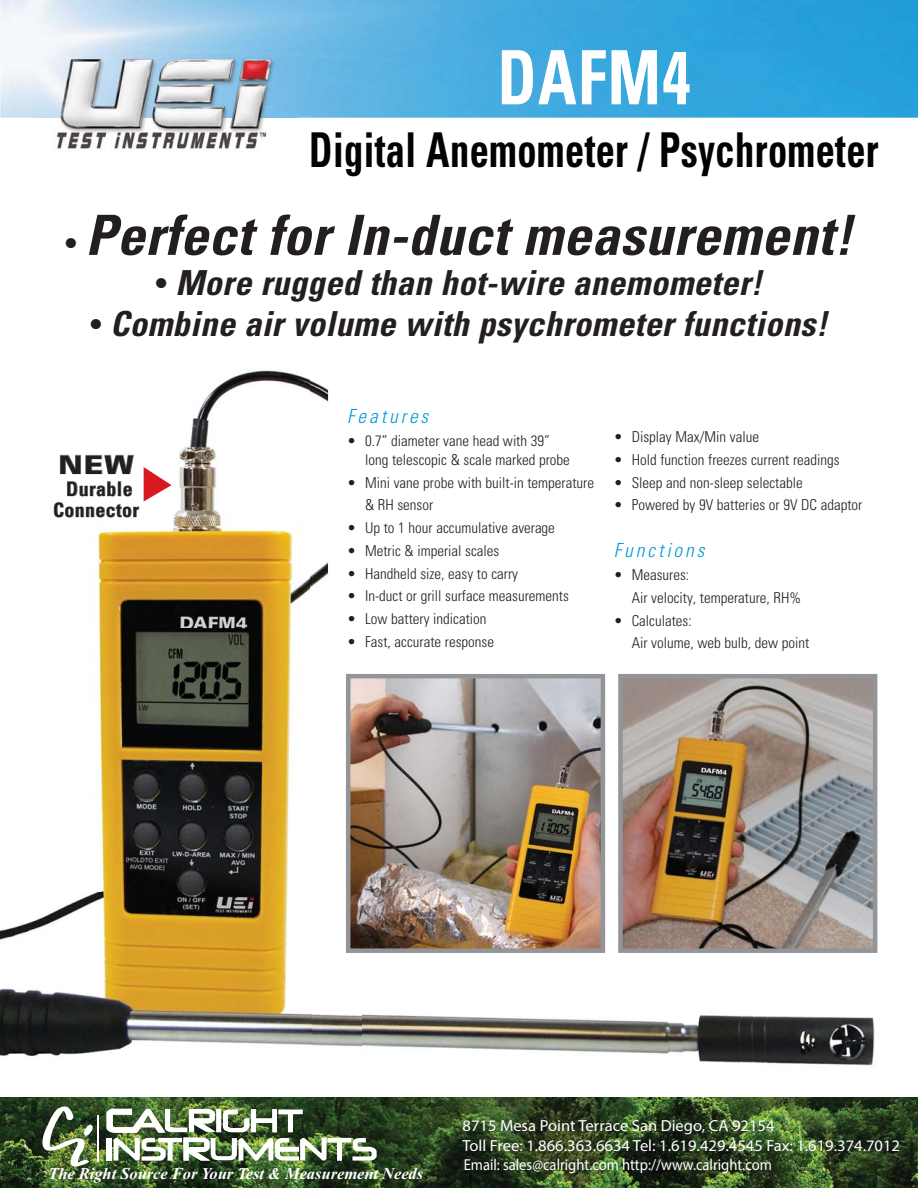
<style>
.page{position:relative;width:918px;height:1188px;background:#fff}
.page>*{position:absolute;margin:0;border:0;box-sizing:border-box;transform-origin:0 0}
.t1{font:700 condensed 75px "Univers LT Std";letter-spacing:.02em;color:#fff;scale:.85 1}
.t2{font:italic 700 condensed 55.5px "Univers LT Std";letter-spacing:.01em;color:#231f20}
.t3{font:700 condensed 48px "Univers LT Std";letter-spacing:.01em;color:#010202;scale:.8 1}
.t4{font:italic 700 condensed 34.5px "Univers LT Std";letter-spacing:.01em;color:#231f20}
.t5{font:900 25.65px "Univers LT Std";color:#231f20;scale:1.14 1}
.t6{font:700 condensed 19.8px/21px "Univers LT Std";letter-spacing:.02em;color:#231f20;text-align:center}
.t7{font:italic 300 condensed 19.5px "Univers LT Std";letter-spacing:.15em;color:#049bd7}
.t8{font:italic 700 16.35px "Times New Roman";color:#fff}
.t9{font:700 16.05px/19.4px "Helvetica Neue";color:#fff}
.t10{font:700 15.9px "Helvetica Neue";color:#fff;scale:.92 1}
.t11{font:300 condensed 15px/22.8px "Univers LT Std";color:#231f20}
.s1{font-weight:400;font-style:normal;font-size:33px}
</style>
<div class="page">
<img style="left:363px;top:674px;width:242px;height:279px">
<img style="left:618px;top:674px;width:259px;height:279px">
<img style="left:0;top:370px;width:363px;height:686px">
<img style="left:363px;top:1014px;width:512px;height:52px">
<svg style="left:54px;top:455px;width:118px;height:63px"></svg>
<img style="left:0;top:0;width:918px;height:118px">
<img style="left:36px;top:50px;width:260px;height:99px">
<img style="left:0;top:1097px;width:918px;height:91px">
<svg style="left:462px;top:1160px;width:4px;height:3px"></svg>
<img style="left:39px;top:1105px;width:55px;height:66px">
<hr style="left:97px;top:1115px;width:1px;height:46px;background:#fff">
<img style="left:106px;top:1109px;width:271px;height:53px">
<h1 class="t1" style="left:498px;top:35px;width:228px">DAFM4</h1>
<h3 class="t3" style="left:309px;top:123px;width:713px">Digital Anemometer / Psychrometer</h3>
<h2 class="t2" style="left:66px;top:212px;width:788px"><span class="s1">•</span> Perfect for In-duct measurement!</h2>
<h3 class="t4" style="left:156px;top:269px;width:608px"><span class="s1">•</span> More rugged than hot-wire anemometer!</h3>
<h3 class="t4" style="left:91px;top:309px;width:738px"><span class="s1">•</span> Combine air volume with psychrometer functions!</h3>
<h3 class="t5" style="left:58px;top:450px;width:68px">NEW</h3>
<h3 class="t6" style="left:53px;top:479px;width:87px">Durable<br>Connector</h3>
<h3 class="t7" style="left:347px;top:405px;width:83px">Features</h3>
<p class="t11" style="left:365px;top:431px;width:206px;line-height:19.5px;text-indent:-18px">• 0.7” diameter vane head with 39” long telescopic &amp; scale marked probe</p>
<p class="t11" style="left:365px;top:472px;width:231px;text-indent:-18px">• Mini vane probe with built-in temperature &amp; RH sensor</p>
<p class="t11" style="left:347px;top:517px;width:209px">• Up to 1 hour accumulative average</p>
<p class="t11" style="left:347px;top:540px;width:154px">• Metric &amp; imperial scales</p>
<p class="t11" style="left:347px;top:563px;width:172px">• Handheld size, easy to carry</p>
<p class="t11" style="left:347px;top:586px;width:223px">• In-duct or grill surface measurements</p>
<p class="t11" style="left:347px;top:608px;width:141px">• Low battery indication</p>
<p class="t11" style="left:347px;top:631px;width:148px">• Fast, accurate response</p>
<p class="t11" style="left:614px;top:426px;width:147px">• Display Max/Min value</p>
<p class="t11" style="left:614px;top:449px;width:227px">• Hold function freezes current readings</p>
<p class="t11" style="left:614px;top:472px;width:190px">• Sleep and non-sleep selectable</p>
<p class="t11" style="left:614px;top:495px;width:250px">• Powered by 9V batteries or 9V DC adaptor</p>
<h3 class="t7" style="left:614px;top:539px;width:92px">Functions</h3>
<p class="t11" style="left:632px;top:564px;width:171px;text-indent:-18px">• Measures:<br>Air velocity, temperature, RH%</p>
<p class="t11" style="left:632px;top:610px;width:179px;text-indent:-18px">• Calculates:<br>Air volume, web bulb, dew point</p>
<p class="t8" style="left:48px;top:1168px;width:376px">The Right Source For Your Test &amp; Measurement Needs</p>
<p class="t9" style="left:462px;top:1117px;width:439px">8715 Mesa Point Terrace San Diego, CA 92154<br>Toll Free: 1.866.363.6634 Tel: 1.619.429.4545 Fax: 1.619.374.7012</p>
<p class="t10" style="left:464px;top:1158px;width:336px">Email: sales@calright.com http://www.calright.com</p>
</div>
